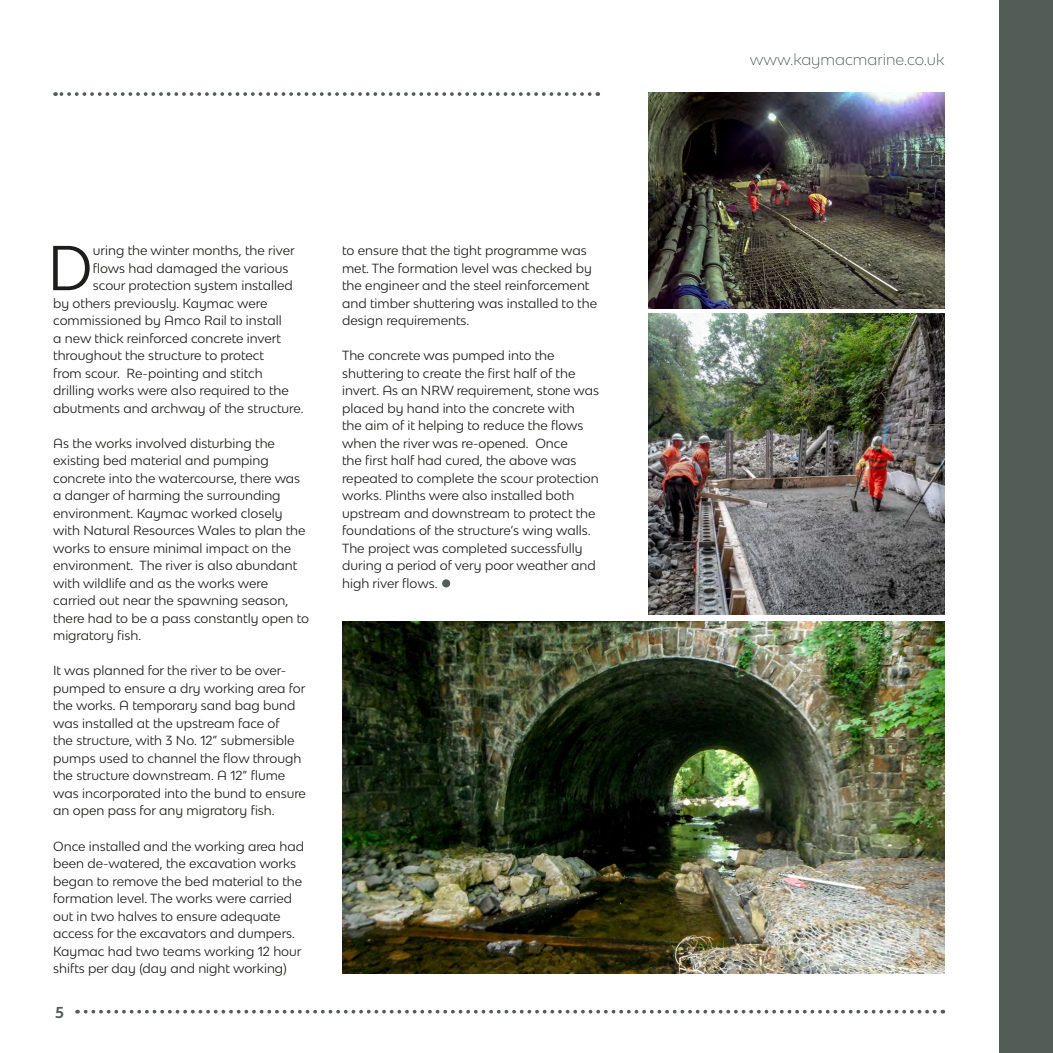
<style>
.page{position:relative;width:1053px;height:1053px;background:#fff}
.page>*{position:absolute;margin:0;border:0;box-sizing:border-box;transform-origin:0 0}
.t1{font:59.75px "Bw Modelica SS01";color:#1d1d1b}
.t2{font:300 15px "Bw Modelica SS01";color:#525d57}
.t3{font:700 15px "Bw Modelica SS01";color:#525d57}
.t4{font:12.5px/17.5px "Bw Modelica SS01";color:#1d1d1b}
</style>
<div class="page">
<svg style="left:77px;top:1009px;width:857px;height:4px"></svg>
<svg style="left:55px;top:92px;width:534px;height:4px"></svg>
<div style="left:442px;top:579px;width:8px;height:8px;background:#525d57;border-radius:50%"></div>
<div style="left:999px;top:0;width:53px;height:1052px;background:#525d57"></div>
<img style="left:648px;top:92px;width:296px;height:216px">
<img style="left:648px;top:314px;width:296px;height:300px">
<img style="left:342px;top:621px;width:602px;height:352px">
<h1 class="t1" style="left:47px;top:229px;width:47px">D</h1>
<p class="t4" style="left:93px;top:241px;width:203px">uring the winter months, the river</p>
<p class="t4" style="left:93px;top:259px;width:197px">flows had damaged the various</p>
<p class="t4" style="left:93px;top:276px;width:201px">scour protection system installed</p>
<p class="t4" style="left:53px;top:294px;width:216px">by others previously. Kaymac were</p>
<p class="t4" style="left:53px;top:311px;width:230px">commissioned by Amco Rail to install</p>
<p class="t4" style="left:53px;top:329px;width:229px">a new thick reinforced concrete invert</p>
<p class="t4" style="left:53px;top:346px;width:212px">throughout the structure to protect</p>
<p class="t4" style="left:53px;top:364px;width:211px">from scour. Re-pointing and stitch</p>
<p class="t4" style="left:53px;top:381px;width:237px">drilling works were also required to the</p>
<p class="t4" style="left:53px;top:399px;width:252px">abutments and archway of the structure.</p>
<p class="t4" style="left:53px;top:434px;width:257px">As the works involved disturbing the existing bed material and pumping concrete into the watercourse, there was a danger of harming the surrounding environment. Kaymac worked closely with Natural Resources Wales to plan the works to ensure minimal impact on the environment. The river is also abundant with wildlife and as the works were carried out near the spawning season, there had to be a pass constantly open to migratory fish.</p>
<p class="t4" style="left:53px;top:661px;width:254px">It was planned for the river to be over&shy;pumped to ensure a dry working area for the works. A temporary sand bag bund was installed at the upstream face of<br>the structure, with 3 No. 12” submersible pumps used to channel the flow through the structure downstream. A 12” flume was incorporated into the bund to ensure an open pass for any migratory fish.</p>
<p class="t4" style="left:53px;top:836px;width:252px">Once installed and the working area had been de-watered, the excavation works began to remove the bed material to the formation level. The works were carried out in two halves to ensure adequate access for the excavators and dumpers.<br>Kaymac had two teams working 12 hour shifts per day (day and night working)</p>
<p class="t3" style="left:55px;top:1002px;width:10px">5</p>
<p class="t4" style="left:342px;top:241px;width:256px">to ensure that the tight programme was met. The formation level was checked by the engineer and the steel reinforcement and timber shuttering was installed to the design requirements.</p>
<p class="t4" style="left:342px;top:346px;width:258px">The concrete was pumped into the shuttering to create the first half of the invert. As an NRW requirement, stone was placed by hand into the concrete with<br>the aim of it helping to reduce the flows when the river was re-opened. Once<br>the first half had cured, the above was repeated to complete the scour protection works. Plinths were also installed both upstream and downstream to protect the foundations of the structure’s wing walls.<br>The project was completed successfully during a period of very poor weather and high river flows.</p>
<p class="t2" style="left:750px;top:50px;width:196px">www.kaymacmarine.co.uk</p>
</div>
